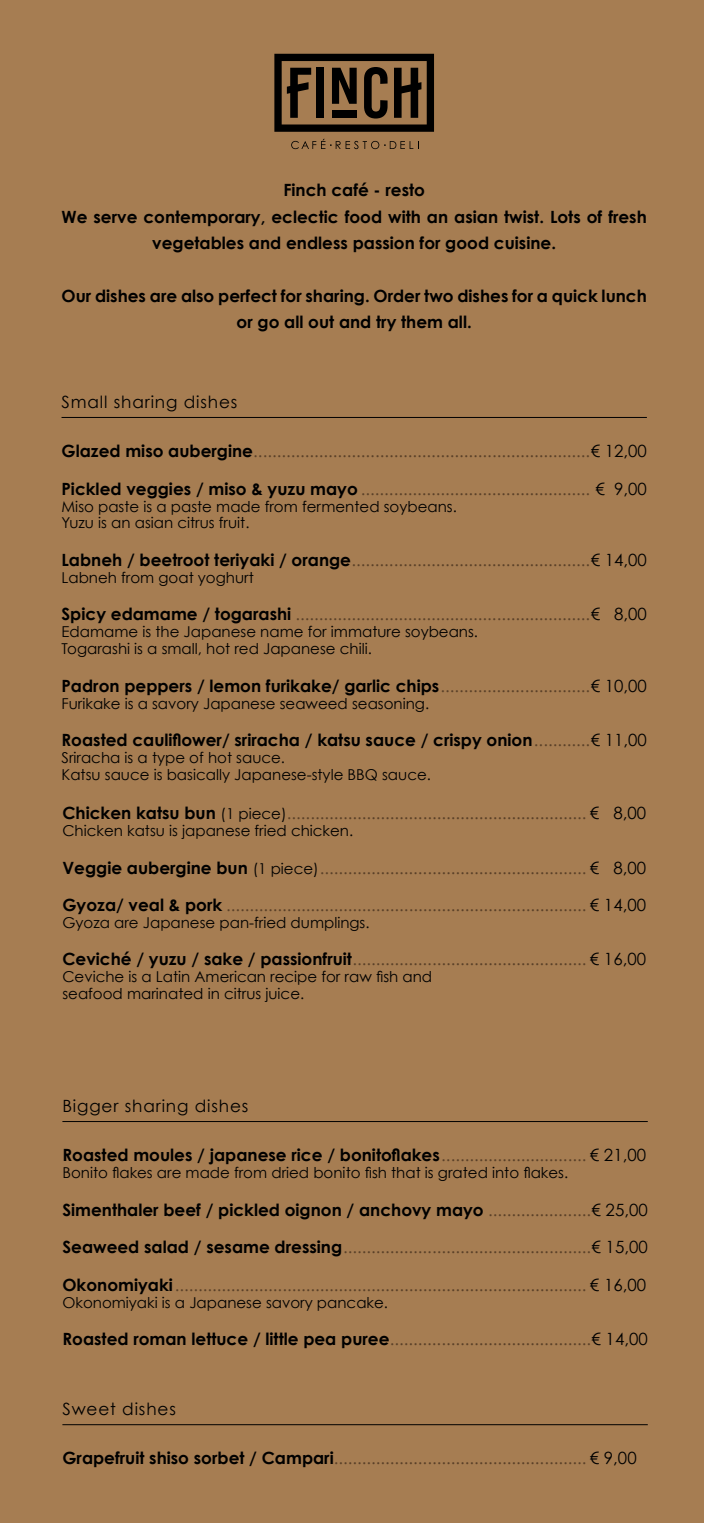
<style>
.page{position:relative;width:704px;height:1523px;background:#fff}
.page>*{position:absolute;margin:0;border:0;box-sizing:border-box;transform-origin:0 0}
.t1{font:16.88px "Century Gothic";color:#8b837d}
.t2{font:700 16.88px/26.2px "Century Gothic";color:#000;text-align:center}
.t3{font:16.88px "Century Gothic";letter-spacing:.05em;color:#000}
.t4{font:15px/16.9px "Century Gothic";color:#000}
.s1{font-weight:700;color:#000}
.s2{color:#000}
.s3{font-weight:400;color:#8b837d}
.s4{font-weight:400}
.s5{font-size:15px;color:#000}
</style>
<div class="page">
<div style="left:0;top:0;width:703px;height:1522px;background:#a67d52"></div>
<svg style="left:291px;top:139px;width:123px;height:10px"></svg>
<svg style="left:274px;top:54px;width:160px;height:78px"></svg>
<hr style="left:61px;top:417px;width:585px;height:1px;background:#000">
<hr style="left:62px;top:1121px;width:585px;height:1px;background:#000">
<hr style="left:62px;top:1424px;width:585px;height:1px;background:#000">
<p class="t2" style="left:61px;top:177px;width:586px">Finch café - resto<br>We serve contemporary, eclectic food with an asian twist. Lots of fresh vegetables and endless passion for good cuisine.</p>
<p class="t2" style="left:61px;top:282px;width:586px">Our dishes are also perfect for sharing. Order two dishes for a quick lunch or go all out and try them all.</p>
<p class="t3" style="left:61px;top:391px;width:177px">Small sharing dishes</p>
<p class="t1" style="left:61px;top:441px;width:586px"><span class="s1">Glazed miso aubergine</span>........................................................................<span class="s2">€ 12,00</span></p>
<p class="t1" style="left:61px;top:478px;width:586px"><span class="s1">Pickled veggies / miso &amp; yuzu mayo</span> ................................................. <span class="s2">€ 9,00</span></p>
<p class="t4" style="left:61px;top:497px;width:396px">Miso paste is a paste made from fermented soybeans.<br>Yuzu is an asian citrus fruit.</p>
<p class="t1" style="left:61px;top:549px;width:586px"><span class="s1">Labneh / beetroot teriyaki / orange</span>...................................................<span class="s2">€ 14,00</span></p>
<p class="t4" style="left:61px;top:569px;width:194px">Labneh from goat yoghurt</p>
<p class="t1" style="left:61px;top:604px;width:586px"><span class="s1">Spicy edamame / togarashi</span> ...............................................................<span class="s2">€ 8,00</span></p>
<p class="t4" style="left:61px;top:623px;width:418px">Edamame is the Japanese name for immature soybeans.<br>Togarashi is a small, hot red Japanese chili.</p>
<p class="t2" style="left:61px;top:672px;width:586px">Padron peppers / lemon furikake/ garlic chips<span class="s3">................................</span><span class="s4">€ 10,00</span></p>
<p class="t4" style="left:61px;top:694px;width:369px">Furikake is a savory Japanese seaweed seasoning.</p>
<p class="t2" style="left:61px;top:726px;width:586px">Roasted cauliflower/ sriracha / katsu sauce / crispy onion<span class="s3">............</span><span class="s4">€ 11,00</span></p>
<p class="t4" style="left:61px;top:749px;width:370px">Sriracha is a type of hot sauce.<br>Katsu sauce is basically Japanese-style BBQ sauce.</p>
<p class="t1" style="left:62px;top:803px;width:584px"><span class="s1">Chicken katsu bun</span> <span class="s5">(1 piece)</span>................................................................ <span class="s2">€ 8,00</span></p>
<p class="t4" style="left:62px;top:822px;width:292px">Chicken katsu is japanese fried chicken.</p>
<p class="t1" style="left:62px;top:857px;width:584px"><span class="s1">Veggie aubergine bun</span> <span class="s5">(1 piece)</span>......................................................... <span class="s2">€ 8,00</span></p>
<p class="t1" style="left:62px;top:894px;width:584px"><span class="s1">Gyoza/ veal &amp; pork</span> ............................................................................. <span class="s2">€ 14,00</span></p>
<p class="t4" style="left:62px;top:914px;width:308px">Gyoza are Japanese pan-fried dumplings.</p>
<p class="t1" style="left:62px;top:949px;width:584px"><span class="s1">Ceviché / yuzu / sake / passionfruit</span>.................................................. <span class="s2">€ 16,00</span></p>
<p class="t4" style="left:62px;top:968px;width:371px">Ceviche is a Latin American recipe for raw fish and seafood marinated in citrus juice.</p>
<p class="t3" style="left:62px;top:1095px;width:187px">Bigger sharing dishes</p>
<p class="t2" style="left:62px;top:1141px;width:584px">Roasted moules / japanese rice / bonitoflakes<span class="s3">...............................</span> <span class="s4">€ 21,00</span></p>
<p class="t4" style="left:62px;top:1164px;width:507px">Bonito flakes are made from dried bonito fish that is grated into flakes.</p>
<p class="t2" style="left:62px;top:1196px;width:586px">Simenthaler beef / pickled oignon / anchovy mayo <span class="s3">......................</span><span class="s4">€ 25,00</span></p>
<p class="t1" style="left:62px;top:1236px;width:586px"><span class="s1">Seaweed salad / sesame dressing</span>.....................................................<span class="s2">€ 15,00</span></p>
<p class="t1" style="left:62px;top:1274px;width:584px"><span class="s1">Okonomiyaki</span>........................................................................................ <span class="s2">€ 16,00</span></p>
<p class="t4" style="left:62px;top:1293px;width:327px">Okonomiyaki is a Japanese savory pancake.</p>
<p class="t1" style="left:62px;top:1328px;width:586px"><span class="s1">Roasted roman lettuce / little pea puree</span>...........................................<span class="s2">€ 14,00</span></p>
<p class="t3" style="left:62px;top:1398px;width:115px">Sweet dishes</p>
<p class="t1" style="left:62px;top:1448px;width:575px"><span class="s1">Grapefruit shiso sorbet / Campari</span>...................................................... <span class="s2">€ 9,00</span></p>
</div>
